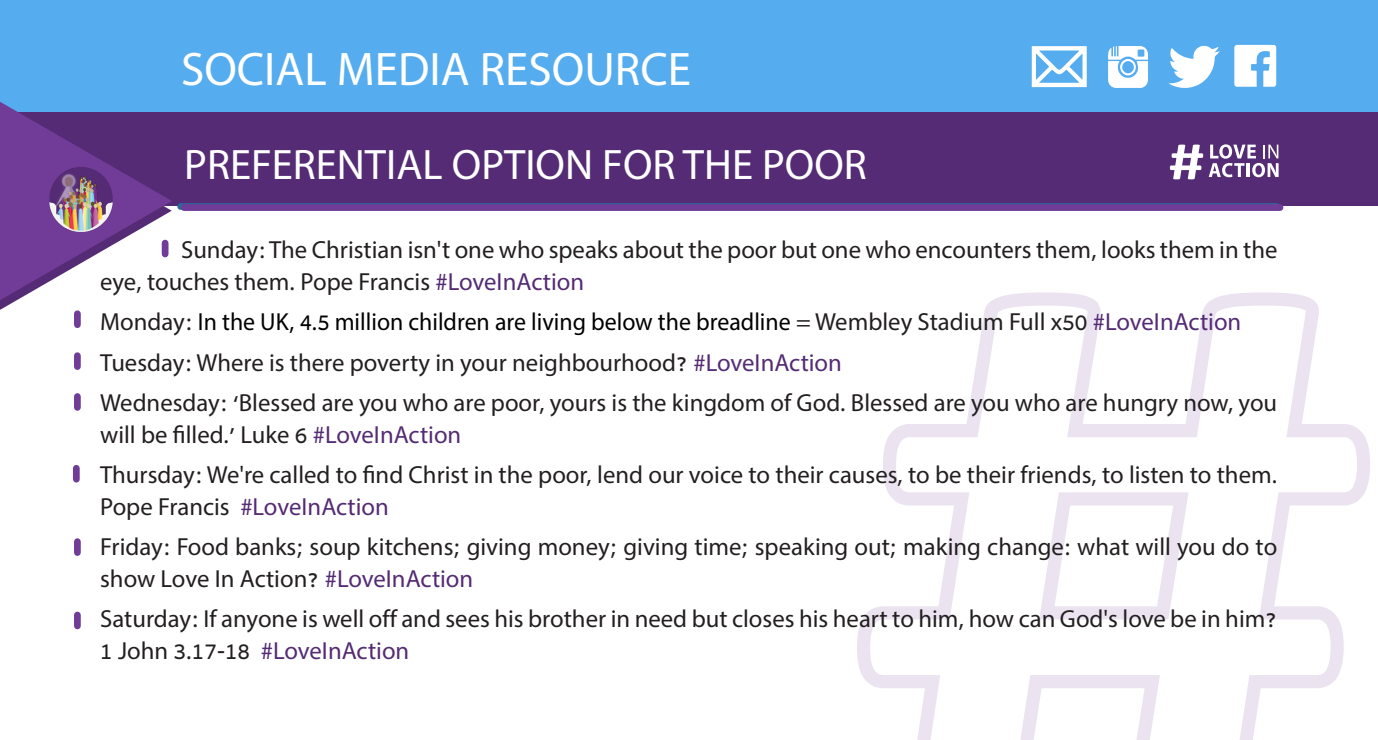
<style>
.page{position:relative;width:1378px;height:740px;background:#fff}
.page>*{position:absolute;margin:0;border:0;box-sizing:border-box;transform-origin:0 0}
.t1{font:700 54.45px "Calibri";color:#fff;scale:1.3 1}
.t2{font:47.25px "Myriad Hebrew";color:#fff}
.t3{font:42.75px "Myriad Hebrew";color:#fff}
.t4{font:24.75px/31.5px "Myriad Hebrew";color:#231f20}
.t5{font:24.75px "Myriad Hebrew";color:#000}
.s1{color:#542b74}
.s2{color:#231f20}
</style>
<div class="page">
<svg style="left:857px;top:292px;width:513px;height:448px"></svg>
<div style="left:0;top:100px;width:1378px;height:106px;background:#542b74"></div>
<svg style="left:181px;top:203px;width:1095px;height:7px"></svg>
<svg style="left:1208px;top:144px;width:70px;height:33px"></svg>
<div style="left:0;top:0;width:1378px;height:112px;background:#55acef"></div>
<svg style="left:1168px;top:45px;width:51px;height:43px"></svg>
<svg style="left:1108px;top:46px;width:40px;height:42px"></svg>
<svg style="left:1031px;top:46px;width:56px;height:42px"></svg>
<svg style="left:1234px;top:45px;width:42px;height:42px"></svg>
<div style="left:184px;top:204px;width:1096px;height:7px;background:#713c98"></div>
<svg style="left:0;top:102px;width:172px;height:208px"></svg>
<img style="left:47px;top:167px;width:67px;height:66px">
<div style="left:74px;top:615px;width:7px;height:11px;background:#713c98"></div>
<div style="left:74px;top:356px;width:7px;height:11px;background:#713c98"></div>
<div style="left:74px;top:396px;width:7px;height:11px;background:#713c98"></div>
<div style="left:74px;top:314px;width:7px;height:11px;background:#713c98"></div>
<div style="left:162px;top:243px;width:6px;height:11px;background:#713c98"></div>
<div style="left:73px;top:468px;width:7px;height:11px;background:#713c98"></div>
<div style="left:74px;top:542px;width:7px;height:10px;background:#713c98"></div>
<p class="t2" style="left:181px;top:44px;width:511px">SOCIAL MEDIA RESOURCE</p>
<p class="t3" style="left:184px;top:141px;width:684px">PREFERENTIAL OPTION FOR THE POOR</p>
<p class="t1" style="left:1169px;top:127px;width:29px">#</p>
<p class="t4" style="left:100px;top:236px;width:1179px;text-indent:81px">Sunday: The Christian isn't one who speaks about the poor but one who encounters them, looks them in the eye, touches them. Pope Francis <span class="s1">#LoveInAction</span></p>
<p class="t5" style="left:100px;top:308px;width:1142px"><span class="s2">Monday:</span> In the UK, 4.5 million children are living below the breadline <span class="s2">= Wembley Stadium Full x50</span> <span class="s1">#LoveInAction</span></p>
<p class="t4" style="left:100px;top:348px;width:743px">Tuesday: Where is there poverty in your neighbourhood? <span class="s1">#LoveInAction</span></p>
<p class="t4" style="left:100px;top:389px;width:1178px">Wednesday: ‘Blessed are you who are poor, yours is the kingdom of God. Blessed are you who are hungry now, you will be filled.’ Luke 6 <span class="s1">#LoveInAction</span></p>
<p class="t4" style="left:100px;top:461px;width:1179px">Thursday: We're called to find Christ in the poor, lend our voice to their causes, to be their friends, to listen to them.<br>Pope Francis <span class="s1">#LoveInAction</span></p>
<p class="t4" style="left:100px;top:533px;width:1178px">Friday: Food banks; soup kitchens; giving money; giving time; speaking out; making change: what will you do to show Love In Action? <span class="s1">#LoveInAction</span></p>
<p class="t4" style="left:100px;top:605px;width:1179px">Saturday: If anyone is well off and sees his brother in need but closes his heart to him, how can God's love be in him?<br>1 John 3.17-18 <span class="s1">#LoveInAction</span></p>
</div>
